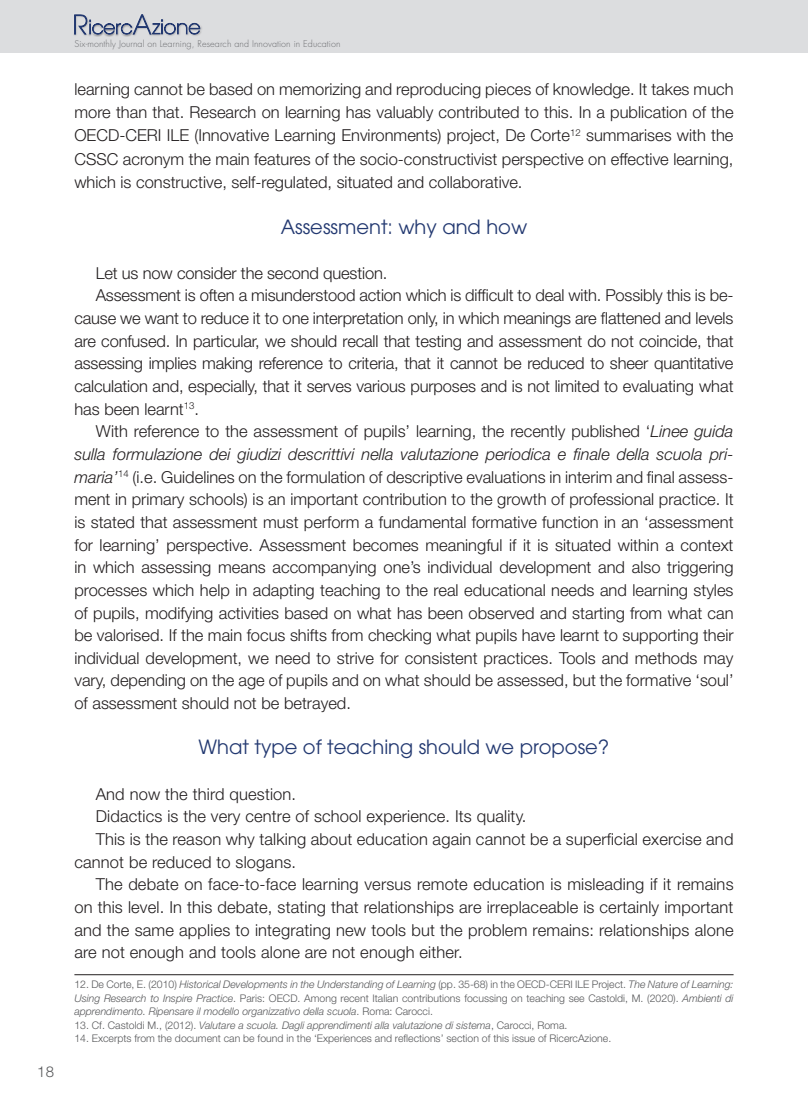
<style>
.page{position:relative;width:808px;height:1106px;background:#fff}
.page>*{position:absolute;margin:0;border:0;box-sizing:border-box;transform-origin:0 0}
.t1{font:19.5px "Avant Garde LT";color:#233971}
.t2{font:300 16.5px/23.4px "Helvetica Neue LT";color:#231f20;text-align:justify}
.t3{font:italic 300 16.5px "Helvetica Neue LT";color:#231f20}
.t4{font:300 15px "Helvetica Neue CE";color:#57585a}
.t5{font:italic 300 10.5px/13.5px "Helvetica Neue LT";color:#57585a;text-align:justify}
.t6{font:300 10.5px "Helvetica Neue LT";color:#57585a}
.t7{font:300 9px "Futura";letter-spacing:.01em;color:#6c6d70}
.s1{font-style:italic}
.s2{font-style:normal}
</style>
<div class="page">
<div style="left:0;top:0;width:808px;height:53px;background:#dcdddf"></div>
<div style="left:72px;top:14px;width:18px;height:23px;background:#231f20;opacity:.3"></div>
<div style="left:87px;top:18px;width:48px;height:19px;background:#231f20;opacity:.5"></div>
<div style="left:131px;top:13px;width:23px;height:24px;background:#231f20;opacity:.3"></div>
<div style="left:150px;top:18px;width:53px;height:19px;background:#231f20;opacity:.3"></div>
<svg style="left:74px;top:14px;width:126px;height:21px"></svg>
<hr style="left:74px;top:974px;width:659px;height:1px;background:#231f20">
<p class="t4" style="left:37px;top:1062px;width:18px">18</p>
<p class="t7" style="left:74px;top:38px;width:268px">Six-monthly Journal on Learning, Research and Innovation in Education</p>
<p class="t2" style="left:74px;top:77px;width:661px">learning cannot be based on memorizing and reproducing pieces of knowledge. It takes much more than that. Research on learning has valuably contributed to this. In a publication of the OECD-CERI ILE (Innovative Learning Environments) project, De Corte<sup>12</sup> summarises with the CSSC acronym the main features of the socio-constructivist perspective on effective learning, which is constructive, self-regulated, situated and collaborative.</p>
<p class="t1" style="left:281px;top:215px;width:248px">Assessment: why and how</p>
<p class="t2" style="left:96px;top:261px;width:293px">Let us now consider the second question.</p>
<p class="t2" style="left:96px;top:283px;width:639px">Assessment is often a misunderstood action which is difficult to deal with. Possibly this is be-</p>
<p class="t2" style="left:74px;top:306px;width:660px">cause we want to reduce it to one interpretation only, in which meanings are flattened and levels</p>
<p class="t2" style="left:74px;top:329px;width:661px">are confused. In particular, we should recall that testing and assessment do not coincide, that</p>
<p class="t2" style="left:74px;top:351px;width:661px">assessing implies making reference to criteria, that it cannot be reduced to sheer quantitative</p>
<p class="t2" style="left:74px;top:374px;width:661px">calculation and, especially, that it serves various purposes and is not limited to evaluating what</p>
<p class="t2" style="left:74px;top:397px;width:126px">has been learnt<sup>13</sup>.</p>
<p class="t2" style="left:96px;top:419px;width:639px">With reference to the assessment of pupils’ learning, the recently published ‘<span class="s1">Linee guida</span></p>
<p class="t3" style="left:74px;top:444px;width:661px">sulla formulazione dei giudizi descrittivi nella valutazione periodica e finale della scuola pri-</p>
<p class="t2" style="left:74px;top:464px;width:661px"><span class="s1">maria’</span><sup>14</sup> (i.e. Guidelines on the formulation of descriptive evaluations in interim and final assess-</p>
<p class="t2" style="left:74px;top:487px;width:661px">ment in primary schools) is an important contribution to the growth of professional practice. It</p>
<p class="t2" style="left:74px;top:510px;width:661px">is stated that assessment must perform a fundamental formative function in an ‘assessment</p>
<p class="t2" style="left:74px;top:532px;width:660px">for learning’ perspective. Assessment becomes meaningful if it is situated within a context</p>
<p class="t2" style="left:74px;top:555px;width:661px">in which assessing means accompanying one’s individual development and also triggering</p>
<p class="t2" style="left:74px;top:578px;width:661px">processes which help in adapting teaching to the real educational needs and learning styles</p>
<p class="t2" style="left:74px;top:600px;width:661px">of pupils, modifying activities based on what has been observed and starting from what can</p>
<p class="t2" style="left:74px;top:623px;width:661px">be valorised. If the main focus shifts from checking what pupils have learnt to supporting their</p>
<p class="t2" style="left:74px;top:646px;width:660px">individual development, we need to strive for consistent practices. Tools and methods may</p>
<p class="t2" style="left:74px;top:668px;width:661px">vary, depending on the age of pupils and on what should be assessed, but the formative ‘soul’</p>
<p class="t2" style="left:74px;top:691px;width:278px">of assessment should not be betrayed.</p>
<p class="t1" style="left:199px;top:735px;width:412px">What type of teaching should we propose?</p>
<p class="t2" style="left:96px;top:781px;width:202px">And now the third question.</p>
<p class="t2" style="left:96px;top:804px;width:432px">Didactics is the very centre of school experience. Its quality.</p>
<p class="t2" style="left:96px;top:827px;width:639px">This is the reason why talking about education again cannot be a superficial exercise and</p>
<p class="t2" style="left:74px;top:849px;width:223px">cannot be reduced to slogans.</p>
<p class="t2" style="left:96px;top:872px;width:639px">The debate on face-to-face learning versus remote education is misleading if it remains</p>
<p class="t2" style="left:74px;top:895px;width:661px">on this level. In this debate, stating that relationships are irreplaceable is certainly important</p>
<p class="t2" style="left:74px;top:917px;width:661px">and the same applies to integrating new tools but the problem remains: relationships alone</p>
<p class="t2" style="left:74px;top:940px;width:390px">are not enough and tools alone are not enough either.</p>
<p class="t5" style="left:74px;top:977px;width:661px"><span class="s2">12. De Corte, E. (2010)</span> Historical Developments in the Understanding of Learning <span class="s2">(pp. 35-68) in the OECD-CERI ILE Project.</span> The Nature of Learning:<br>Using Research to Inspire Practice<span class="s2">. Paris: OECD. Among recent Italian contributions focussing on teaching see Castoldi, M. (2020).</span> Ambienti di apprendimento. Ripensare il modello organizzativo della scuola<span class="s2">. Roma: Carocci.</span></p>
<p class="t5" style="left:74px;top:1018px;width:494px"><span class="s2">13. Cf. Castoldi M., (2012).</span> Valutare a scuola. Dagli apprendimenti alla valutazione di sistema<span class="s2">, Carocci, Roma.</span></p>
<p class="t6" style="left:74px;top:1031px;width:538px">14. Excerpts from the document can be found in the ‘Experiences and reflections’ section of this issue of RicercAzione.</p>
</div>
